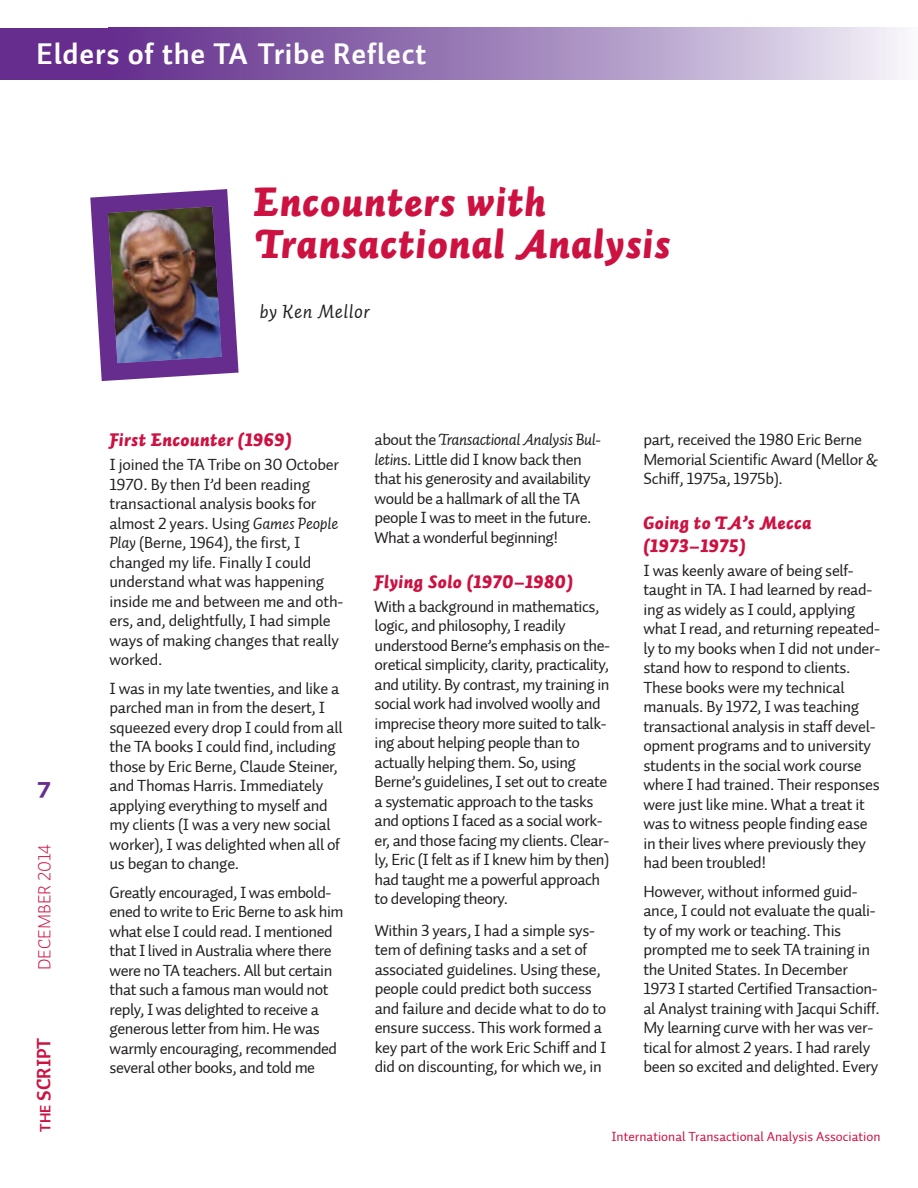
<style>
.page{position:relative;width:918px;height:1188px;background:#fff}
.page>*{position:absolute;margin:0;border:0;box-sizing:border-box;transform-origin:0 0}
.t1{font:40.5px/42px "Auto 2 Black Italic LF";letter-spacing:.025em;color:#cd1141}
.t2{font:30px "Auto 2 Bold LF";letter-spacing:.025em;color:#fff}
.t3{font:30px "Auto 3 Bold Sm Cp";color:#662d8e}
.t4{font:19.5px "Auto 2 Italic LF";letter-spacing:.025em;color:#231f20}
.t5{font:19.5px "Auto 2 Bold LF";color:#cd1141}
.t6{font:18px/22.5px "Auto 2 Black Italic LF";letter-spacing:.025em;color:#cd1141}
.t7{font:18px "Auto 2 Light LF";color:#cd1141}
.t8{font:16.5px/19.5px "Auto 2 Regular LF";letter-spacing:-.02em;color:#231f20}
.t9{font:16.5px "Auto 2 Italic LF";letter-spacing:-.03em;color:#231f20}
.t10{font:13.5px "Auto 2 Regular LF";color:#cd1141}
.s1{font-size:15px}
.s2{font-family:"Auto 2 Italic LF"}
.s3{font-family:"Auto 2 Regular LF"}
</style>
<div class="page">
<div style="left:0;top:28px;width:126px;height:52px;background:#662d8e"></div>
<div style="left:109px;top:28px;width:809px;height:52px;background:linear-gradient(to right,#5d2888,#eeecf5)"></div>
<img style="left:90px;top:189px;width:149px;height:192px">
<h2 class="t2" style="left:37px;top:41px;width:391px">elders of the tA tribe Reflect</h2>
<h2 class="t3" style="left:36px;top:775px;width:17px">7</h2>
<p class="t7" style="left:37px;top:970px;width:127px;rotate:-90deg">december 2014</p>
<p class="t5" style="left:36px;top:1132px;width:96px;rotate:-90deg"><span class="s1">the</span> sCRiPt</p>
<h1 class="t1" style="left:253px;top:184px;width:418px">Encounters with<br>Transactional Analysis</h1>
<p class="t4" style="left:259px;top:303px;width:112px">by Ken Mellor</p>
<p class="t6" style="left:109px;top:430px;width:184px">First Encounter (1969)</p>
<p class="t8" style="left:109px;top:456px;width:235px">I joined the TA Tribe on 30 October<br>1970. By then I’d been reading transactional analysis books for almost 2 years. Using <span class="s2">Games People<br>Play</span> (Berne, 1964), the first, I changed my life. Finally I could understand what was happening inside me and between me and oth&shy;ers, and, delightfully, I had simple ways of making changes that really worked.</p>
<p class="t8" style="left:109px;top:680px;width:235px">I was in my late twenties, and like a parched man in from the desert, I squeezed every drop I could from all the TA books I could find, including those by Eric Berne, Claude Steiner, and Thomas Harris. Immediately applying everything to myself and my clients (I was a very new social worker), I was delighted when all of us began to change.</p>
<p class="t8" style="left:109px;top:884px;width:236px">Greatly encouraged, I was embold&shy;ened to write to Eric Berne to ask him what else I could read. I mentioned that I lived in Australia where there were no TA teachers. All but certain that such a famous man would not reply, I was delighted to receive a generous letter from him. He was warmly encouraging, recommended several other books, and told me</p>
<p class="t9" style="left:375px;top:432px;width:228px"><span class="s3">about the</span> Transactional Analysis Bul-</p>
<p class="t8" style="left:375px;top:450px;width:218px"><span class="s2">letin</span>s. Little did I know back then that his generosity and availability would be a hallmark of all the TA people I was to meet in the future.<br>What a wonderful beginning!</p>
<p class="t6" style="left:375px;top:572px;width:200px">Flying Solo (1970–1980)</p>
<p class="t8" style="left:375px;top:598px;width:237px">With a background in mathematics, logic, and philosophy, I readily understood Berne’s emphasis on the&shy;oretical simplicity, clarity, practicality, and utility. By contrast, my training in social work had involved woolly and imprecise theory more suited to talk&shy;ing about helping people than to actually helping them. So, using Berne’s guidelines, I set out to create a systematic approach to the tasks and options I faced as a social work&shy;er, and those facing my clients. Clear&shy;ly, Eric (I felt as if I knew him by then) had taught me a powerful approach to developing theory.</p>
<p class="t8" style="left:375px;top:922px;width:233px">Within 3 years, I had a simple sys&shy;tem of defining tasks and a set of associated guidelines. Using these, people could predict both success and failure and decide what to do to ensure success. This work formed a key part of the work Eric Schiff and I did on discounting, for which we, in</p>
<p class="t8" style="left:643px;top:431px;width:237px">part, received the 1980 Eric Berne<br>Memorial Scientific Award (Mellor &amp;<br>Schiff, 1975a, 1975b).</p>
<p class="t6" style="left:643px;top:513px;width:170px">Going to TA’s Mecca (1973–1975)</p>
<p class="t8" style="left:643px;top:562px;width:238px">I was keenly aware of being self&shy;taught in TA. I had learned by read&shy;ing as widely as I could, applying what I read, and returning repeated&shy;ly to my books when I did not under&shy;stand how to respond to clients.<br>These books were my technical manuals. By 1972, I was teaching transactional analysis in staff devel&shy;opment programs and to university students in the social work course where I had trained. Their responses were just like mine. What a treat it was to witness people finding ease in their lives where previously they had been troubled!</p>
<p class="t8" style="left:643px;top:883px;width:238px">However, without informed guid&shy;ance, I could not evaluate the quali&shy;ty of my work or teaching. This prompted me to seek TA training in the United States. In December 1973 I started Certified Transaction&shy;al Analyst training with Jacqui Schiff.<br>My learning curve with her was ver&shy;tical for almost 2 years. I had rarely been so excited and delighted. Every</p>
<p class="t10" style="left:611px;top:1131px;width:271px">International Transactional Analysis Association</p>
</div>
